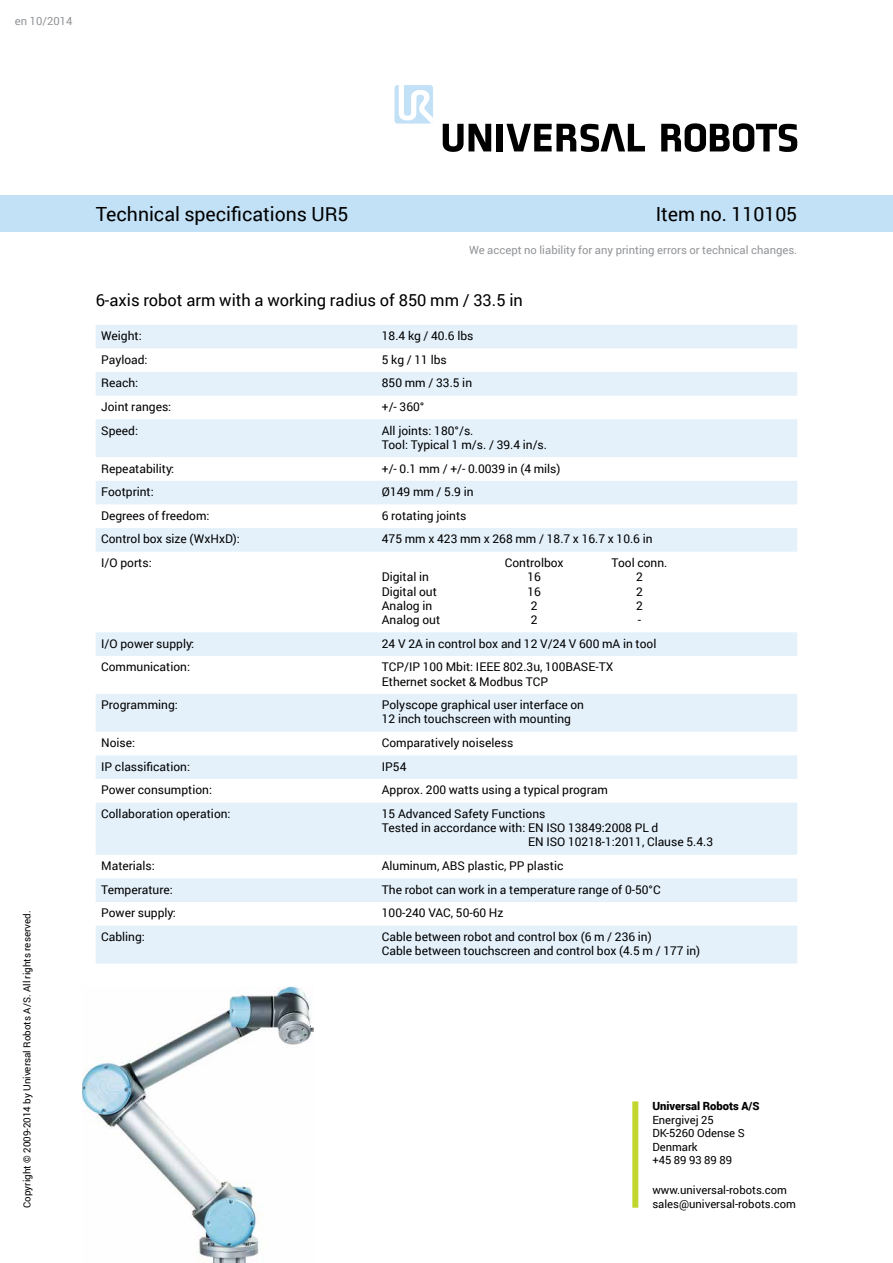
<style>
.page{position:relative;width:893px;height:1263px;background:#fff}
.page>*{position:absolute;margin:0;border:0;box-sizing:border-box;transform-origin:0 0}
.t1{font:19.5px "Roboto";color:#000}
.t2{font:16.5px "Roboto";color:#000}
.t3{font:12px/14.2px "Roboto";color:#000}
.t4{font:11.25px/13.5px "Roboto";color:#000}
.t5{font:11.25px "Roboto";color:#939598}
.t6{font:900 11.25px "Roboto";color:#000}
.t7{font:9.75px "Roboto";color:#000}
</style>
<div class="page">
<img style="left:82px;top:987px;width:232px;height:276px">
<svg style="left:443px;top:124px;width:48px;height:28px"></svg>
<div style="left:496px;top:124px;width:6px;height:27px;background:#000"></div>
<div style="left:394px;top:85px;width:39px;height:39px;background:linear-gradient(to bottom,#cce6f7,#c4e2f6);border-radius:3px"></div>
<svg style="left:399px;top:85px;width:34px;height:38px"></svg>
<svg style="left:506px;top:124px;width:139px;height:28px"></svg>
<svg style="left:661px;top:123px;width:136px;height:29px"></svg>
<div style="left:0;top:196px;width:893px;height:36px;background:#c2e1f6"></div>
<svg style="left:96px;top:325px;width:701px;height:638px;fill:#e4f1fb"></svg>
<div style="left:632px;top:1101px;width:6px;height:107px;background:#c1d72f"></div>
<p class="t5" style="left:15px;top:13px;width:59px">en 10/2014</p>
<p class="t7" style="left:20px;top:1208px;width:299px;rotate:-90deg">Copyright © 2009-2014 by Universal Robots A/S. All rights reserved.</p>
<h1 class="t1" style="left:96px;top:200px;width:254px">Technical specifications UR5</h1>
<h1 class="t1" style="left:656px;top:200px;width:143px">Item no. 110105</h1>
<p class="t5" style="left:469px;top:242px;width:330px">We accept no liability for any printing errors or technical changes.</p>
<h2 class="t2" style="left:96px;top:289px;width:429px">6-axis robot arm with a working radius of 850 mm / 33.5 in</h2>
<p class="t3" style="left:101px;top:328px;width:42px">Weight:</p>
<p class="t3" style="left:382px;top:328px;width:93px">18.4 kg / 40.6 lbs</p>
<p class="t3" style="left:101px;top:352px;width:48px">Payload:</p>
<p class="t3" style="left:382px;top:352px;width:66px">5 kg / 11 lbs</p>
<p class="t3" style="left:101px;top:376px;width:39px">Reach:</p>
<p class="t3" style="left:382px;top:376px;width:92px">850 mm / 33.5 in</p>
<p class="t3" style="left:101px;top:399px;width:72px">Joint ranges:</p>
<p class="t3" style="left:382px;top:399px;width:44px">+/- 360°</p>
<p class="t3" style="left:101px;top:423px;width:38px">Speed:</p>
<p class="t3" style="left:382px;top:423px;width:167px">All joints: 180°/s.<br>Tool: Typical 1 m/s. / 39.4 in/s.</p>
<p class="t3" style="left:101px;top:461px;width:74px">Repeatability:</p>
<p class="t3" style="left:382px;top:461px;width:180px">+/- 0.1 mm / +/- 0.0039 in (4 mils)</p>
<p class="t3" style="left:101px;top:484px;width:54px">Footprint:</p>
<p class="t3" style="left:382px;top:484px;width:93px">Ø149 mm / 5.9 in</p>
<p class="t3" style="left:101px;top:508px;width:110px">Degrees of freedom:</p>
<p class="t3" style="left:382px;top:508px;width:86px">6 rotating joints</p>
<p class="t3" style="left:101px;top:532px;width:140px">Control box size (WxHxD):</p>
<p class="t3" style="left:382px;top:532px;width:272px">475 mm x 423 mm x 268 mm / 18.7 x 16.7 x 10.6 in</p>
<p class="t3" style="left:101px;top:555px;width:52px">I/O ports:</p>
<p class="t3" style="left:382px;top:569px;width:60px">Digital in<br>Digital out<br>Analog in<br>Analog out</p>
<p class="t3" style="left:505px;top:555px;width:60px;text-align:center">Controlbox<br>16<br>16<br>2<br>2</p>
<p class="t3" style="left:611px;top:555px;width:57px;text-align:center">Tool conn.<br>2<br>2<br>2<br>-</p>
<p class="t3" style="left:101px;top:636px;width:94px">I/O power supply:</p>
<p class="t3" style="left:382px;top:636px;width:276px">24 V 2A in control box and 12 V/24 V 600 mA in tool</p>
<p class="t3" style="left:101px;top:659px;width:90px">Communication:</p>
<p class="t3" style="left:382px;top:659px;width:233px">TCP/IP 100 Mbit: IEEE 802.3u, 100BASE-TX<br>Ethernet socket &amp; Modbus TCP</p>
<p class="t3" style="left:101px;top:697px;width:78px">Programming:</p>
<p class="t3" style="left:382px;top:697px;width:204px">Polyscope graphical user interface on<br>12 inch touchscreen with mounting</p>
<p class="t3" style="left:101px;top:735px;width:36px">Noise:</p>
<p class="t3" style="left:382px;top:735px;width:133px">Comparatively noiseless</p>
<p class="t3" style="left:101px;top:759px;width:90px">IP classification:</p>
<p class="t3" style="left:382px;top:759px;width:26px">IP54</p>
<p class="t3" style="left:101px;top:782px;width:112px">Power consumption:</p>
<p class="t3" style="left:382px;top:782px;width:228px">Approx. 200 watts using a typical program</p>
<p class="t3" style="left:101px;top:806px;width:131px">Collaboration operation:</p>
<p class="t3" style="left:382px;top:806px;width:165px">15 Advanced Safety Functions</p>
<p class="t3" style="left:382px;top:820px;width:278px">Tested in accordance with: EN ISO 13849:2008 PL d</p>
<p class="t3" style="left:528px;top:834px;width:186px">EN ISO 10218-1:2011, Clause 5.4.3</p>
<p class="t3" style="left:101px;top:858px;width:55px">Materials:</p>
<p class="t3" style="left:382px;top:858px;width:183px">Aluminum, ABS plastic, PP plastic</p>
<p class="t3" style="left:101px;top:882px;width:73px">Temperature:</p>
<p class="t3" style="left:382px;top:882px;width:280px">The robot can work in a temperature range of 0-50°C</p>
<p class="t3" style="left:101px;top:905px;width:76px">Power supply:</p>
<p class="t3" style="left:382px;top:905px;width:123px">100-240 VAC, 50-60 Hz</p>
<p class="t3" style="left:101px;top:929px;width:45px">Cabling:</p>
<p class="t3" style="left:382px;top:929px;width:320px">Cable between robot and control box (6 m / 236 in)<br>Cable between touchscreen and control box (4.5 m / 177 in)</p>
<p class="t6" style="left:652px;top:1098px;width:109px">Universal Robots A/S</p>
<p class="t4" style="left:652px;top:1112px;width:94px">Energivej 25<br>DK-5260 Odense S<br>Denmark<br>+45 89 93 89 89</p>
<p class="t4" style="left:652px;top:1183px;width:145px">www.universal-robots.com sales@universal-robots.com</p>
</div>
